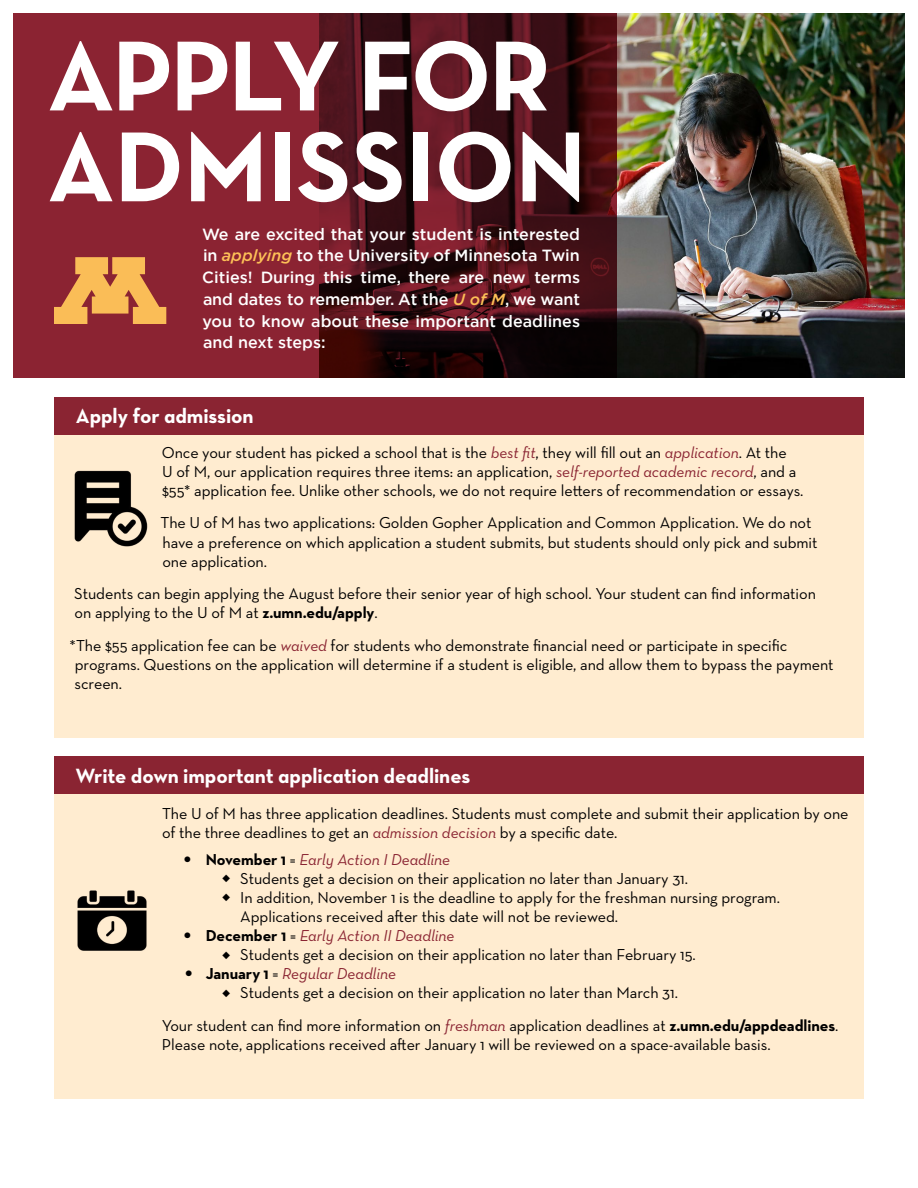
<style>
.page{position:relative;width:918px;height:1188px;background:#fff}
.page>*{position:absolute;margin:0;border:0;box-sizing:border-box;transform-origin:0 0}
.t1{font:700 101.1px/90.9px "Neutraface Text";color:#fff}
.t2{font:21px "Neutraface Text Bold Alt";letter-spacing:-.005em;color:#fff}
.t3{font:16.2px/19px "Neutraface Text";letter-spacing:-.005em;color:#000}
.t4{font:500 16.2px/21.8px "Gotham";color:#fff;text-align:justify}
.t5{font:italic 16.2px "Neutraface Text";letter-spacing:-.005em;color:#8a2432}
.s1{font-style:italic;color:#fdc057}
.s2{font-style:italic;color:#8a2432}
.s3{font-weight:700}
.s4{font-family:"Avenir";font-weight:300;font-style:normal;color:#000}
.s5{font-weight:700;font-style:normal;color:#000}
.s6{font-style:normal;color:#000}
</style>
<div class="page">
<img style="left:617px;top:14px;width:287px;height:364px">
<svg style="left:14px;top:14px;width:603px;height:364px;background:#651924"></svg>
<div style="left:54px;top:413px;width:810px;height:325px;background:#ffecd0"></div>
<img style="left:74px;top:470px;width:74px;height:77px">
<div style="left:54px;top:397px;width:810px;height:37px;background:#8a2432"></div>
<div style="left:54px;top:772px;width:810px;height:327px;background:#ffecd0"></div>
<img style="left:77px;top:890px;width:70px;height:61px">
<div style="left:54px;top:757px;width:810px;height:37px;background:#8a2432"></div>
<svg style="left:54px;top:257px;width:112px;height:67px;background:#d18449"></svg>
<h1 class="t1" style="left:48px;top:30px;width:540px">APPLY FOR<br>ADMISSION</h1>
<p class="t4" style="left:202px;top:223px;width:380px">We are excited that your student is interested in <span class="s1">applying</span> to the University of Minnesota Twin Cities! During this time, there are new terms and dates to remember. At the <span class="s1">U of M</span>, we want you to know about these important deadlines and next steps:</p>
<p class="t2" style="left:76px;top:402px;width:179px">Apply for admission</p>
<p class="t3" style="left:162px;top:442px;width:643px">Once your student has picked a school that is the <span class="s2">best fit</span>, they will fill out an <span class="s2">application</span>. At the<br>U of M, our application requires three items: an application, <span class="s2">self-reported academic record</span>, and a $55* application fee. Unlike other schools, we do not require letters of recommendation or essays.</p>
<p class="t3" style="left:161px;top:513px;width:658px">The U of M has two applications: Golden Gopher Application and Common Application. We do not have a preference on which application a student submits, but students should only pick and submit one application.</p>
<p class="t3" style="left:74px;top:584px;width:743px">Students can begin applying the August before their senior year of high school. Your student can find information on applying to the U of M at <span class="s3">z.umn.edu/apply</span>.</p>
<p class="t3" style="left:75px;top:636px;width:761px;text-indent:-5px">*The $55 application fee can be <span class="s2">waived</span> for students who demonstrate financial need or participate in specific programs. Questions on the application will determine if a student is eligible, and allow them to bypass the payment screen.</p>
<p class="t2" style="left:76px;top:762px;width:396px">Write down important application deadlines</p>
<p class="t3" style="left:162px;top:804px;width:688px">The U of M has three application deadlines. Students must complete and submit their application by one of the three deadlines to get an <span class="s2">admission decision</span> by a specific date.</p>
<p class="t5" style="left:184px;top:849px;width:268px"><span class="s4">•</span> <span class="s5">November 1</span> <span class="s6">=</span> Early Action I Deadline</p>
<p class="t3" style="left:222px;top:868px;width:467px">◆ Students get a decision on their application no later than January 31.</p>
<p class="t3" style="left:240px;top:888px;width:541px;text-indent:-18px">◆ In addition, November 1 is the deadline to apply for the freshman nursing program.<br>Applications received after this date will not be reviewed.</p>
<p class="t5" style="left:184px;top:925px;width:272px"><span class="s4">•</span> <span class="s5">December 1</span> <span class="s6">=</span> Early Action II Deadline</p>
<p class="t3" style="left:222px;top:945px;width:475px">◆ Students get a decision on their application no later than February 15.</p>
<p class="t5" style="left:185px;top:964px;width:213px"><span class="s4">•</span> <span class="s5">January 1</span> <span class="s6">=</span> Regular Deadline</p>
<p class="t3" style="left:162px;top:976px;width:678px;line-height:32.5px;text-indent:60px">◆ Students get a decision on their application no later than March 31.<br>Your student can find more information on <span class="s2">freshman</span> application deadlines at <span class="s3">z.umn.edu/appdeadlines</span>.</p>
<p class="t3" style="left:162px;top:1035px;width:610px">Please note, applications received after January 1 will be reviewed on a space-available basis.</p>
</div>
